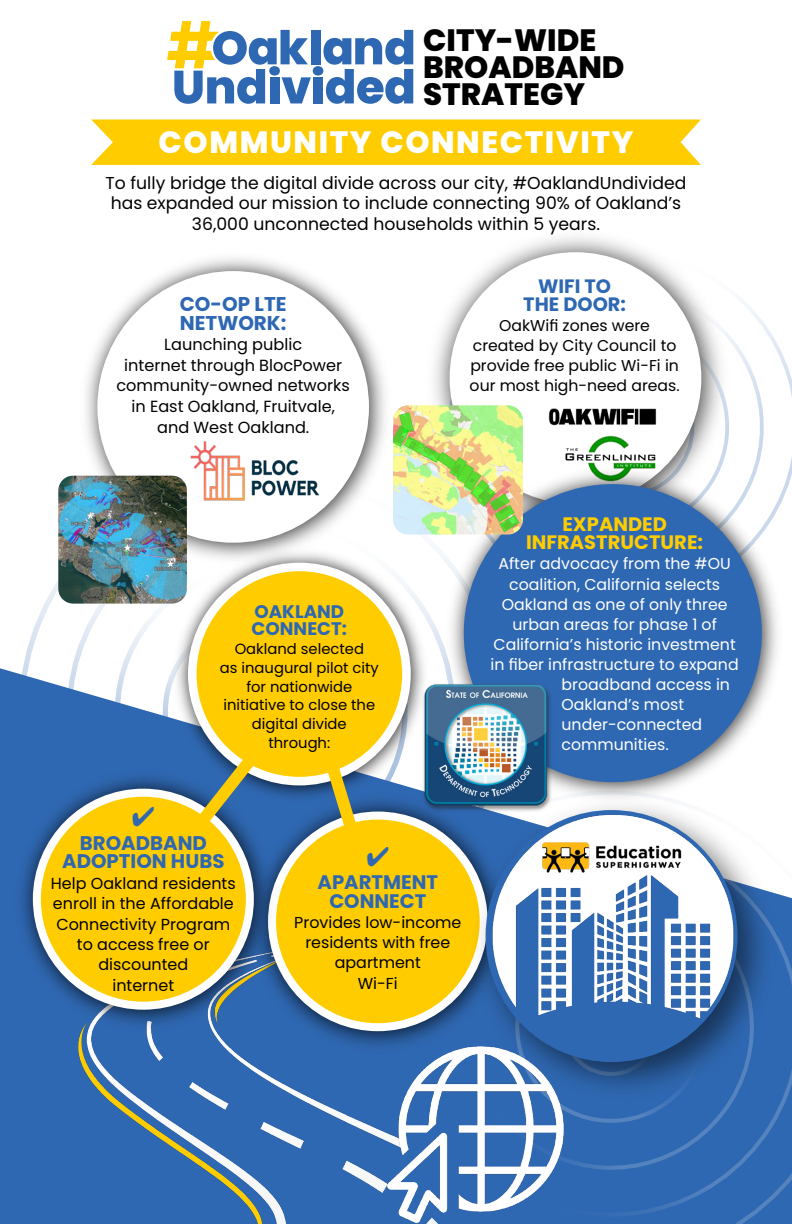
<style>
.page{position:relative;width:792px;height:1224px;background:#fff}
.page>*{position:absolute;margin:0;border:0;box-sizing:border-box;transform-origin:0 0}
.t1{font:800 30.8px/26.6px "Poppins";color:#000}
.t2{font:800 30.8px "Poppins";letter-spacing:.05em;color:#fff}
.t3{font:700 20px/19px "Poppins";color:#2f68b2}
.t4{font:700 19.8px/18.8px "Poppins";color:#2f68b2;text-align:center}
.t5{font:700 19.6px/18.6px "Poppins";color:#2f68b2;text-align:center}
.t6{font:700 19.4px/18.6px "Poppins";color:#fc0;text-align:center}
.t7{font:700 19.4px/18.4px "Poppins";color:#2f68b2;text-align:center}
.t8{font:700 18.2px/17.4px "Poppins";color:#2f68b2}
.t9{font:17.2px/20.6px "Poppins";color:#000;text-align:center}
.t10{font:16.2px/20.6px "Poppins";color:#000;text-align:center}
.t11{font:16px/20.4px "Poppins";color:#000;text-align:center}
.t12{font:15.8px "Poppins";color:#fff}
.t13{font:15.8px/20.2px "Poppins";color:#000;text-align:center}
.t14{font:15.6px/20px "Poppins";color:#000;text-align:center}
.t15{font:14.8px/18.8px "Poppins";color:#000;text-align:center}
</style>
<div class="page">
<div style="left:0;top:674px;width:120px;height:550px;background:#2f68b2"></div>
<svg style="left:592px;top:896px;width:200px;height:328px"></svg>
<svg style="left:592px;top:1112px;width:162px;height:58px"></svg>
<svg style="left:592px;top:1112px;width:115px;height:11px"></svg>
<img style="left:56px;top:1039px;width:299px;height:185px">
<img style="left:179px;top:548px;width:257px;height:240px">
<svg style="left:188px;top:563px;width:223px;height:222px;fill:#fc0"></svg>
<img style="left:244px;top:788px;width:176px;height:274px">
<svg style="left:283px;top:812px;width:178px;height:219px;fill:#fc0"></svg>
<img style="left:7px;top:765px;width:276px;height:274px">
<svg style="left:33px;top:789px;width:221px;height:221px;fill:#fc0"></svg>
<svg style="left:120px;top:655px;width:217px;height:266px"></svg>
<img style="left:0;top:475px;width:100px;height:259px">
<img style="left:0;top:475px;width:48px;height:57px">
<svg style="left:740px;top:302px;width:52px;height:181px"></svg>
<img style="left:73px;top:258px;width:326px;height:314px">
<svg style="left:97px;top:271px;width:272px;height:272px"></svg>
<img style="left:186px;top:435px;width:140px;height:78px">
<div style="left:91px;top:120px;width:610px;height:45px;background:#fc0"></div>
<div style="left:311px;top:30px;width:9px;height:34px;background:#2f68b2"></div>
<svg style="left:167px;top:21px;width:144px;height:83px"></svg>
<div style="left:314px;top:77px;width:9px;height:26px;background:#2f68b2"></div>
<svg style="left:323px;top:30px;width:90px;height:74px"></svg>
<div style="left:269px;top:66px;width:11px;height:10px;background:#2f68b2;border-radius:50%"></div>
<div style="left:313px;top:66px;width:10px;height:10px;background:#2f68b2;border-radius:50%"></div>
<img style="left:434px;top:236px;width:306px;height:223px">
<div style="left:450px;top:252px;width:251px;height:252px;background:#fff;border-radius:50%"></div>
<img style="left:548px;top:408px;width:109px;height:18px">
<img style="left:565px;top:435px;width:91px;height:24px">
<img style="left:461px;top:813px;width:326px;height:299px">
<div style="left:486px;top:810px;width:252px;height:252px;background:#2f68b2;border-radius:50%"></div>
<img style="left:487px;top:811px;width:252px;height:231px">
<img style="left:532px;top:831px;width:159px;height:53px">
<img style="left:439px;top:459px;width:350px;height:352px">
<svg style="left:464px;top:484px;width:298px;height:298px;fill:#2f68b2"></svg>
<img style="left:58px;top:476px;width:129px;height:128px">
<img style="left:420px;top:682px;width:133px;height:131px">
<img style="left:355px;top:1019px;width:237px;height:205px">
<img style="left:393px;top:405px;width:130px;height:130px">
<svg style="left:211px;top:661px;width:185px;height:282px"></svg>
<svg style="left:133px;top:807px;width:21px;height:19px"></svg>
<h1 class="t1" style="left:423px;top:28px;width:203px">CITY-WIDE<br>BROADBAND<br>STRATEGY</h1>
<h1 class="t2" style="left:159px;top:125px;width:476px">COMMUNITY CONNECTIVITY</h1>
<p class="t9" style="left:106px;top:172px;width:582px">To fully bridge the digital divide across our city, #OaklandUndivided has expanded our mission to include connecting 90% of Oakland’s<br>36,000 unconnected households within 5 years.</p>
<p class="t3" style="left:180px;top:294px;width:108px">CO-OP LTE<br>NETWORK:</p>
<p class="t10" style="left:116px;top:334px;width:235px">Launching public<br>internet through BlocPower community-owned networks in East Oakland, Fruitvale, and West Oakland.</p>
<p class="t7" style="left:523px;top:277px;width:104px">WIFI TO<br>THE DOOR:</p>
<p class="t14" style="left:470px;top:316px;width:212px">OakWifi zones were created by City Council to provide free public Wi-Fi in our most high-need areas.</p>
<p class="t8" style="left:252px;top:603px;width:97px">OAKLAND<br>CONNECT:</p>
<p class="t15" style="left:220px;top:639px;width:161px">Oakland selected<br>as inaugural pilot city for nationwide initiative to close the digital divide through:</p>
<p class="t6" style="left:526px;top:515px;width:178px">EXPANDED<br>INFRASTRUCTURE:</p>
<p class="t12" style="left:499px;top:555px;width:234px">After advocacy from the #OU</p>
<p class="t12" style="left:509px;top:575px;width:213px">coalition, California selects</p>
<p class="t12" style="left:502px;top:595px;width:227px">Oakland as one of only three</p>
<p class="t12" style="left:512px;top:615px;width:206px">urban areas for phase 1 of</p>
<p class="t12" style="left:494px;top:635px;width:244px">California’s historic investment</p>
<p class="t12" style="left:491px;top:655px;width:250px">in fiber infrastructure to expand</p>
<p class="t12" style="left:562px;top:675px;width:170px">broadband access in</p>
<p class="t12" style="left:562px;top:695px;width:124px">Oakland’s most</p>
<p class="t12" style="left:562px;top:716px;width:142px">under-connected</p>
<p class="t12" style="left:562px;top:736px;width:109px">communities.</p>
<p class="t4" style="left:62px;top:833px;width:164px">BROADBAND<br>ADOPTION HUBS</p>
<p class="t11" style="left:51px;top:873px;width:186px">Help Oakland residents enroll in the Affordable<br>Connectivity Program to access free or discounted<br>internet</p>
<p class="t5" style="left:318px;top:873px;width:122px">APARTMENT<br>CONNECT</p>
<p class="t13" style="left:294px;top:912px;width:169px">Provides low-income residents with free apartment<br>Wi-Fi</p>
</div>
